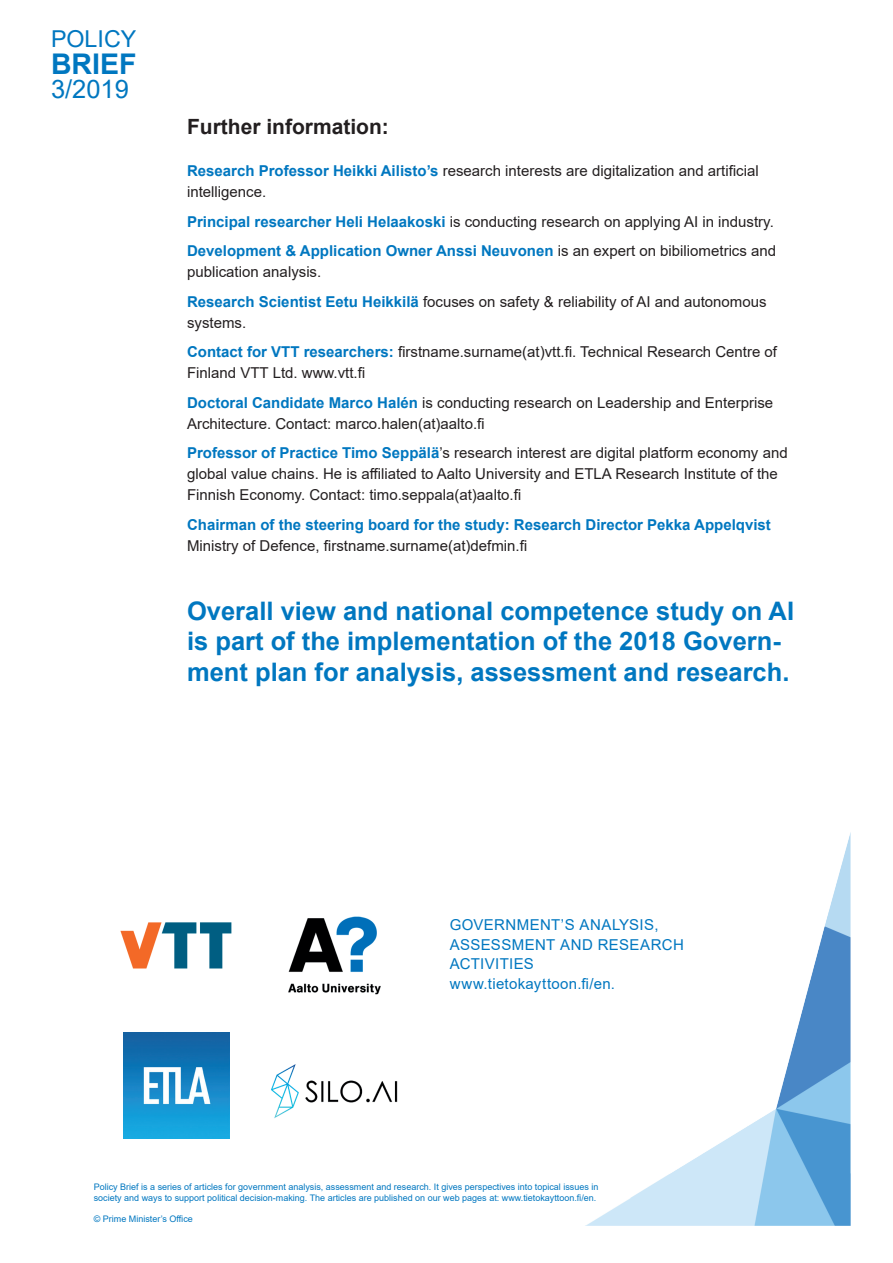
<style>
.page{position:relative;width:893px;height:1263px;background:#fff}
.page>*{position:absolute;margin:0;border:0;box-sizing:border-box;transform-origin:0 0}
.t1{font:700 28.5px "Arial";color:#0077c0}
.t2{font:700 25.5px/30.6px "Arial";color:#0077c0}
.t3{font:25.5px "Arial";color:#0077c0}
.t4{font:23.25px "Arial";color:#0077c0}
.t5{font:700 21px "Arial";color:#231f20}
.t6{font:15px/29.5px "Arial";color:#231f20}
.t7{font:700 15px/29.5px "Arial";color:#0077c0}
.t8{font:15px/19.5px "Arial";letter-spacing:.025em;color:#0077c0}
.t9{font:9px/10.5px "Arial";color:#0077c0}
.s1{font-weight:700;color:#0077c0}
.s2{font-weight:400;color:#231f20}
</style>
<div class="page">
<img style="left:585px;top:832px;width:266px;height:394px">
<img style="left:120px;top:922px;width:112px;height:47px">
<img style="left:288px;top:916px;width:93px;height:79px">
<img style="left:123px;top:1032px;width:107px;height:106px">
<img style="left:271px;top:1064px;width:127px;height:55px">
<h3 class="t4" style="left:51px;top:23px;width:87px">POLICY</h3>
<h1 class="t1" style="left:51px;top:44px;width:87px">BRIEF</h1>
<h2 class="t3" style="left:51px;top:72px;width:79px">3/2019</h2>
<h3 class="t5" style="left:187px;top:112px;width:203px">Further information:</h3>
<p class="t6" style="left:187px;top:160px;width:573px;line-height:21px"><span class="s1">Research Professor Heikki Ailisto’s</span> research interests are digitalization and artificial intelligence.</p>
<p class="t7" style="left:187px;top:207px;width:591px">Principal researcher Heli Helaakoski <span class="s2">is conducting research on applying AI in industry.<br></span>Development &amp; Application Owner Anssi Neuvonen <span class="s2">is an expert on bibiliometrics and</span></p>
<p class="t6" style="left:187px;top:257px;width:581px">publication analysis.<br><span class="s1">Research Scientist Eetu Heikkilä</span> focuses on safety &amp; reliability of AI and autonomous</p>
<p class="t6" style="left:187px;top:308px;width:591px">systems.<br><span class="s1">Contact for VTT researchers:</span> firstname.surname(at)vtt.fi. Technical Research Centre of</p>
<p class="t6" style="left:187px;top:358px;width:588px">Finland VTT Ltd. www.vtt.fi<br><span class="s1">Doctoral Candidate Marco Halén</span> is conducting research on Leadership and Enterprise</p>
<p class="t6" style="left:187px;top:409px;width:602px">Architecture. Contact: marco.halen(at)aalto.fi<br><span class="s1">Professor of Practice Timo Seppälä</span>’s research interest are digital platform economy and</p>
<p class="t6" style="left:187px;top:464px;width:592px;line-height:21px">global value chains. He is affiliated to Aalto University and ETLA Research Institute of the<br>Finnish Economy. Contact: timo.seppala(at)aalto.fi</p>
<p class="t7" style="left:187px;top:510px;width:585px">Chairman of the steering board for the study: Research Director Pekka Appelqvist</p>
<p class="t6" style="left:187px;top:531px;width:342px">Ministry of Defence, firstname.surname(at)defmin.fi</p>
<h2 class="t2" style="left:187px;top:596px;width:608px">Overall view and national competence study on AI is part of the implementation of the 2018 Govern&shy;ment plan for analysis, assessment and research.</h2>
<p class="t8" style="left:450px;top:915px;width:236px">GOVERNMENT’S ANALYSIS,<br>ASSESSMENT AND RESEARCH<br>ACTIVITIES www.tietokayttoon.fi/en.</p>
<p class="t9" style="left:94px;top:1182px;width:506px">Policy Brief is a series of articles for government analysis, assessment and research. It gives perspectives into topical issues in society and ways to support political decision-making. The articles are published on our web pages at: www.tietokayttoon.fi/en.</p>
<p class="t9" style="left:94px;top:1213px;width:101px">© Prime Minister’s Office</p>
</div>
